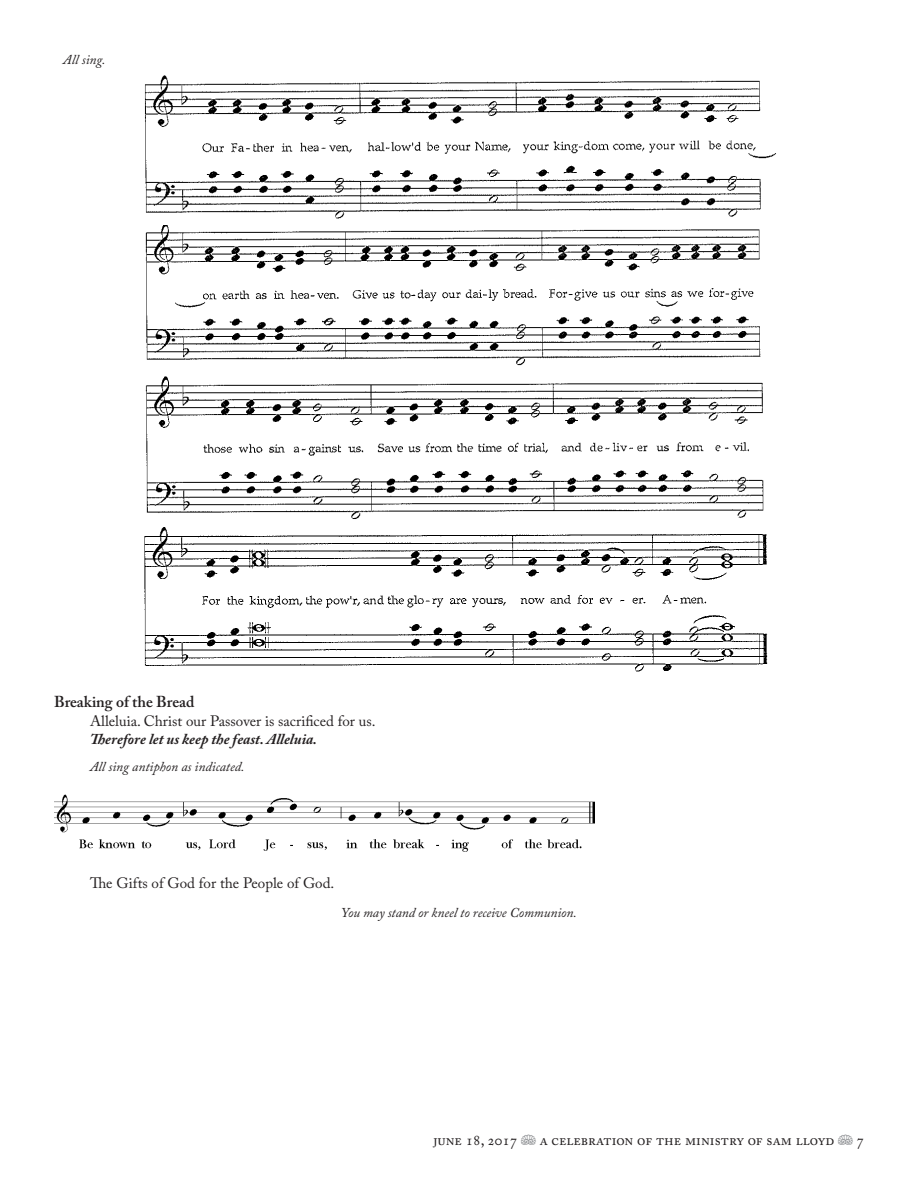
<style>
.page{position:relative;width:918px;height:1188px;background:#fff}
.page>*{position:absolute;margin:0;border:0;box-sizing:border-box;transform-origin:0 0}
.Section_Header{font:600 15.75px "Adobe Caslon Pro";color:#231f20}
.Spoken_Text_Regular{font:15px/18.3px "Adobe Caslon Pro";color:#231f20}
.Spoken_Text_Regular-2{font:italic 13.5px "Adobe Caslon Pro";color:#231f20}
.Section_Header-2{font:italic 13.5px "Adobe Caslon Pro";color:#231f20}
.s1{font-weight:700;font-style:italic}
.s2{color:#939598}
</style>
<div class="page">
<img style="left:145px;top:75px;width:631px;height:144px">
<img style="left:145px;top:225px;width:616px;height:141px">
<img style="left:145px;top:376px;width:619px;height:143px">
<img style="left:144px;top:527px;width:624px;height:145px">
<img style="left:54px;top:794px;width:540px;height:58px">
<p class="Section_Header-2" style="left:63px;top:51px;width:44px">All sing.</p>
<p class="Section_Header" style="left:54px;top:693px;width:142px">Breaking of the Bread</p>
<p class="Spoken_Text_Regular" style="left:90px;top:711px;width:287px">Alleluia. Christ our Passover is sacrificed for us.<br><span class="s1">Therefore let us keep the feast. Alleluia.</span></p>
<p class="Spoken_Text_Regular-2" style="left:90px;top:759px;width:156px">All sing antiphon as indicated.</p>
<p class="Spoken_Text_Regular" style="left:90px;top:873px;width:246px">The Gifts of God for the People of God.</p>
<p class="Spoken_Text_Regular-2" style="left:341px;top:905px;width:237px">You may stand or kneel to receive Communion.</p>
<p class="Spoken_Text_Regular" style="left:433px;top:1131px;width:432px">June 18, 2017 <span class="s2">J</span> A celebration of the ministry of Sam Lloyd <span class="s2">J</span> 7</p>
</div>
